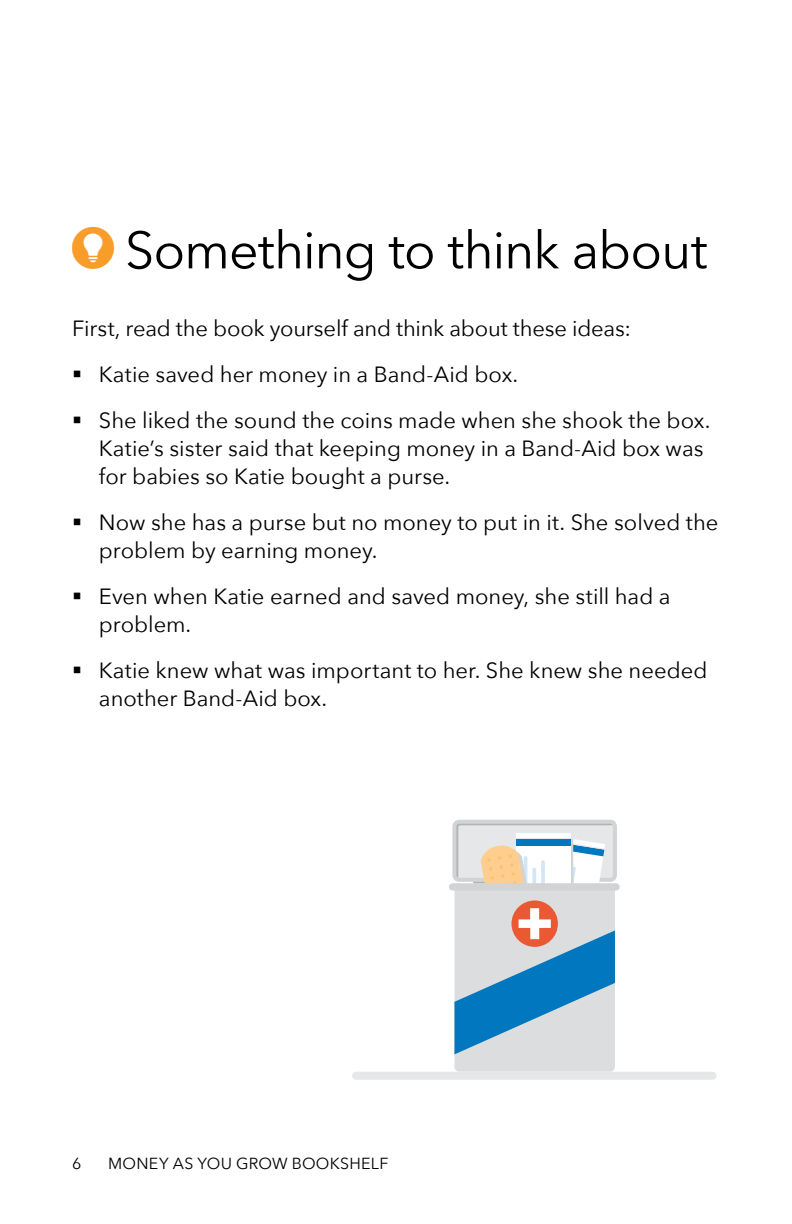
<style>
.page{position:relative;width:792px;height:1224px;background:#fff}
.page>*{position:absolute;margin:0;border:0;box-sizing:border-box;transform-origin:0 0}
.header_2{font:52px "Avenir Next";letter-spacing:-.02em;color:#000}
.paragraph{font:22px/28px "Avenir Next";color:#000}
.t1{font:16px "Avenir Next";letter-spacing:.02em;color:#000}
</style>
<div class="page">
<div style="left:356px;top:1072px;width:357px;height:8px;background:#e6e7e8"></div>
<div style="left:454px;top:887px;width:161px;height:185px;background:#dcddde;border-radius:5px"></div>
<svg style="left:452px;top:819px;width:167px;height:235px"></svg>
<p class="header_2" style="left:125px;top:206px;width:584px">Something to think about</p>
<p class="paragraph" style="left:72px;top:314px;width:561px">First, read the book yourself and think about these ideas:</p>
<p class="paragraph" style="left:72px;top:360px;width:448px">▪ Katie saved her money in a Band-Aid box.</p>
<p class="paragraph" style="left:99px;top:406px;width:613px;text-indent:-27px">▪ She liked the sound the coins made when she shook the box.<br>Katie’s sister said that keeping money in a Band-Aid box was for babies so Katie bought a purse.</p>
<p class="paragraph" style="left:99px;top:508px;width:621px;text-indent:-27px">▪ Now she has a purse but no money to put in it. She solved the problem by earning money.</p>
<p class="paragraph" style="left:99px;top:582px;width:573px;text-indent:-27px">▪ Even when Katie earned and saved money, she still had a problem.</p>
<p class="paragraph" style="left:99px;top:656px;width:610px;text-indent:-27px">▪ Katie knew what was important to her. She knew she needed another Band-Aid box.</p>
<p class="t1" style="left:72px;top:1150px;width:11px">6</p>
<p class="t1" style="left:108px;top:1150px;width:282px">MONEY AS YOU GROW BOOKSHELF</p>
</div>
